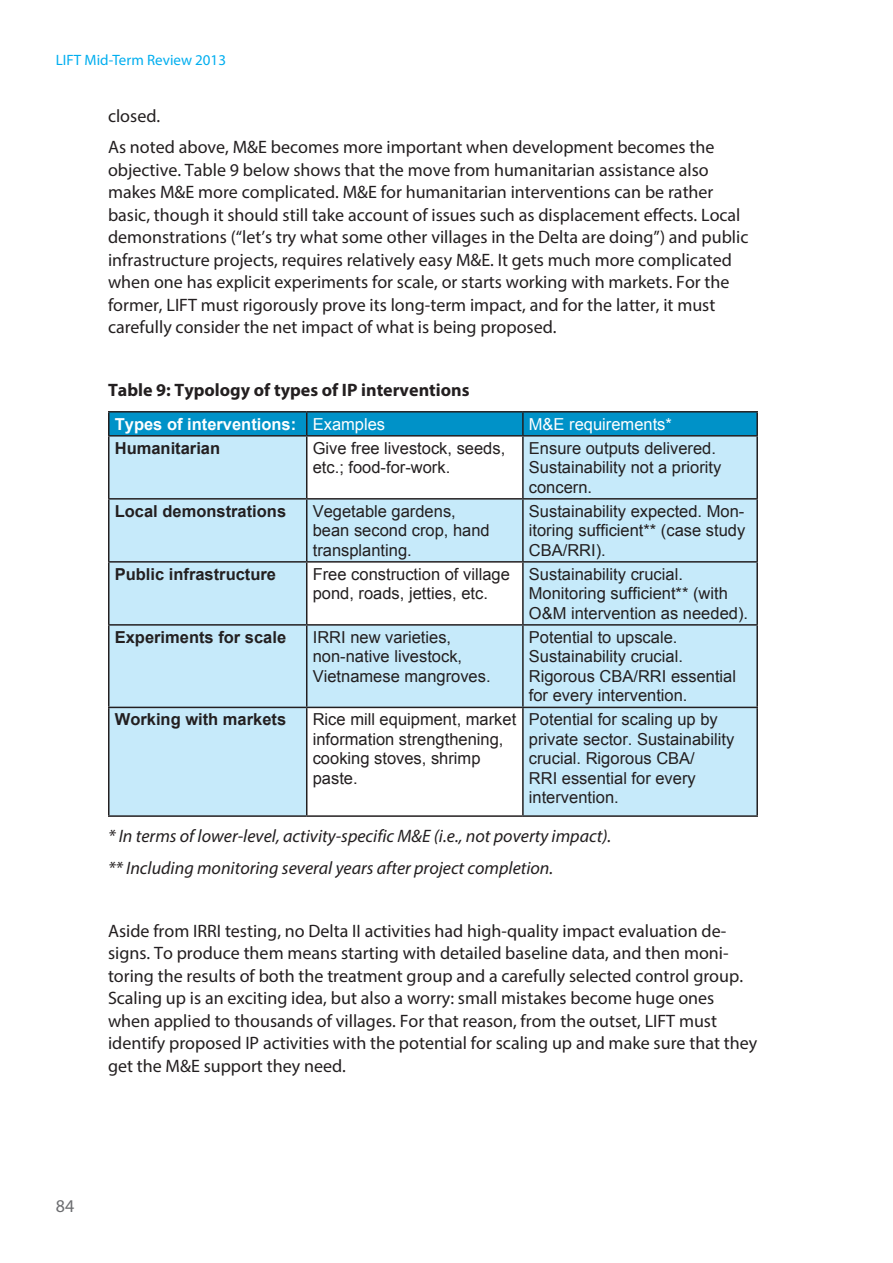
<style>
.page{position:relative;width:893px;height:1263px;background:#fff}
.page>*{position:absolute;margin:0;border:0;box-sizing:border-box;transform-origin:0 0}
.t1{font:18px/22.5px "Myriad Pro";color:#231f20}
.t2{font:italic 18px/31.5px "Myriad Pro";color:#231f20}
.t3{font:700 18px "Myriad Pro";color:#231f20}
.t4{font:18px "Myriad Pro";color:#6c6d70}
.t5{font:16.5px/19.5px "Arial";color:#231f20}
.t6{font:700 16.5px "Arial";color:#231f20}
.t7{font:700 16.5px "Arial";color:#fff}
.t8{font:16.5px "Arial";color:#fff}
.t9{font:15px "Myriad Pro";color:#00aeef}
.s1{font-weight:400}
</style>
<div class="page">
<svg style="left:110px;top:437px;width:646px;height:378px;fill:#c6eafa"></svg>
<hr style="left:108px;top:411px;width:199px;height:2px;background:#231f20">
<hr style="left:108px;top:413px;width:2px;height:22px;background:#231f20">
<hr style="left:307px;top:411px;width:216px;height:2px;background:#231f20">
<div style="left:109px;top:412px;width:647px;height:23px;background:#0092c8"></div>
<hr style="left:523px;top:411px;width:235px;height:2px;background:#231f20">
<hr style="left:522px;top:413px;width:2px;height:22px;background:#231f20">
<hr style="left:756px;top:413px;width:2px;height:22px;background:#231f20">
<hr style="left:108px;top:435px;width:199px;height:2px;background:#231f20">
<hr style="left:108px;top:437px;width:2px;height:61px;background:#231f20">
<hr style="left:307px;top:435px;width:216px;height:2px;background:#231f20">
<hr style="left:306px;top:437px;width:1px;height:61px;background:#231f20">
<hr style="left:523px;top:435px;width:235px;height:2px;background:#231f20">
<hr style="left:522px;top:437px;width:2px;height:61px;background:#231f20">
<hr style="left:756px;top:437px;width:2px;height:61px;background:#231f20">
<hr style="left:108px;top:498px;width:199px;height:2px;background:#231f20">
<hr style="left:108px;top:500px;width:2px;height:61px;background:#231f20">
<hr style="left:307px;top:498px;width:216px;height:2px;background:#231f20">
<hr style="left:306px;top:500px;width:1px;height:61px;background:#231f20">
<hr style="left:523px;top:498px;width:235px;height:2px;background:#231f20">
<hr style="left:522px;top:500px;width:2px;height:61px;background:#231f20">
<hr style="left:756px;top:500px;width:2px;height:61px;background:#231f20">
<hr style="left:108px;top:561px;width:199px;height:2px;background:#231f20">
<hr style="left:108px;top:563px;width:2px;height:61px;background:#231f20">
<hr style="left:307px;top:561px;width:216px;height:2px;background:#231f20">
<hr style="left:306px;top:563px;width:1px;height:61px;background:#231f20">
<hr style="left:523px;top:561px;width:235px;height:2px;background:#231f20">
<hr style="left:522px;top:563px;width:2px;height:61px;background:#231f20">
<hr style="left:756px;top:563px;width:2px;height:61px;background:#231f20">
<hr style="left:108px;top:624px;width:199px;height:2px;background:#231f20">
<hr style="left:108px;top:626px;width:2px;height:81px;background:#231f20">
<hr style="left:307px;top:624px;width:216px;height:2px;background:#231f20">
<hr style="left:306px;top:626px;width:1px;height:81px;background:#231f20">
<hr style="left:523px;top:624px;width:235px;height:2px;background:#231f20">
<hr style="left:522px;top:626px;width:2px;height:81px;background:#231f20">
<hr style="left:756px;top:626px;width:2px;height:81px;background:#231f20">
<hr style="left:108px;top:707px;width:199px;height:1px;background:#231f20">
<hr style="left:108px;top:708px;width:2px;height:107px;background:#231f20">
<hr style="left:307px;top:707px;width:216px;height:1px;background:#231f20">
<hr style="left:306px;top:708px;width:1px;height:107px;background:#231f20">
<hr style="left:523px;top:707px;width:235px;height:1px;background:#231f20">
<hr style="left:522px;top:708px;width:2px;height:107px;background:#231f20">
<hr style="left:756px;top:708px;width:2px;height:107px;background:#231f20">
<hr style="left:108px;top:815px;width:199px;height:2px;background:#231f20">
<hr style="left:307px;top:815px;width:216px;height:2px;background:#231f20">
<hr style="left:523px;top:815px;width:235px;height:2px;background:#231f20">
<p class="t9" style="left:56px;top:51px;width:172px">LIFT Mid-Term Review 2013</p>
<p class="t1" style="left:108px;top:99px;width:608px;line-height:31.5px">closed.<br>As noted above, M&amp;E becomes more important when development becomes the</p>
<p class="t1" style="left:108px;top:158px;width:642px">objective. Table 9 below shows that the move from humanitarian assistance also makes M&amp;E more complicated. M&amp;E for humanitarian interventions can be rather basic, though it should still take account of issues such as displacement effects. Local demonstrations (“let’s try what some other villages in the Delta are doing”) and public infrastructure projects, requires relatively easy M&amp;E. It gets much more complicated when one has explicit experiments for scale, or starts working with markets. For the former, LIFT must rigorously prove its long-term impact, and for the latter, it must carefully consider the net impact of what is being proposed.</p>
<p class="t3" style="left:108px;top:378px;width:363px">Table 9: Typology of types of IP interventions</p>
<p class="t7" style="left:115px;top:412px;width:272px">Types of interventions: <span class="s1">Examples</span></p>
<p class="t8" style="left:529px;top:413px;width:145px">M&amp;E requirements*</p>
<p class="t6" style="left:115px;top:436px;width:107px">Humanitarian</p>
<p class="t5" style="left:313px;top:438px;width:194px">Give free livestock, seeds, etc.; food-for-work.</p>
<p class="t5" style="left:529px;top:438px;width:194px">Ensure outputs delivered.<br>Sustainability not a priority concern.</p>
<p class="t6" style="left:115px;top:499px;width:173px">Local demonstrations</p>
<p class="t5" style="left:313px;top:501px;width:179px">Vegetable gardens, bean second crop, hand transplanting.</p>
<p class="t5" style="left:529px;top:501px;width:218px;text-align:justify">Sustainability expected. Mon&shy;itoring sufficient** (case study CBA/RRI).</p>
<p class="t6" style="left:115px;top:562px;width:163px">Public infrastructure</p>
<p class="t5" style="left:313px;top:564px;width:199px">Free construction of village pond, roads, jetties, etc.</p>
<p class="t5" style="left:529px;top:564px;width:221px">Sustainability crucial.<br>Monitoring sufficient** (with<br>O&amp;M intervention as needed).</p>
<p class="t6" style="left:115px;top:625px;width:173px">Experiments for scale</p>
<p class="t5" style="left:313px;top:627px;width:179px">IRRI new varieties, non-native livestock,<br>Vietnamese mangroves.</p>
<p class="t5" style="left:529px;top:627px;width:209px">Potential to upscale.<br>Sustainability crucial.<br>Rigorous CBA/RRI essential for every intervention.</p>
<p class="t6" style="left:115px;top:708px;width:173px">Working with markets</p>
<p class="t5" style="left:313px;top:710px;width:205px">Rice mill equipment, market information strengthening, cooking stoves, shrimp paste.</p>
<p class="t5" style="left:529px;top:710px;width:207px">Potential for scaling up by private sector. Sustainability crucial. Rigorous CBA/<br>RRI essential for every intervention.</p>
<p class="t2" style="left:108px;top:820px;width:505px">* In terms of lower-level, activity-specific M&amp;E (i.e., not poverty impact). ** Including monitoring several years after project completion.</p>
<p class="t1" style="left:108px;top:919px;width:651px">Aside from IRRI testing, no Delta II activities had high-quality impact evaluation de&shy;signs. To produce them means starting with detailed baseline data, and then moni&shy;toring the results of both the treatment group and a carefully selected control group.<br>Scaling up is an exciting idea, but also a worry: small mistakes become huge ones when applied to thousands of villages. For that reason, from the outset, LIFT must identify proposed IP activities with the potential for scaling up and make sure that they get the M&amp;E support they need.</p>
<p class="t4" style="left:56px;top:1195px;width:20px">84</p>
</div>
